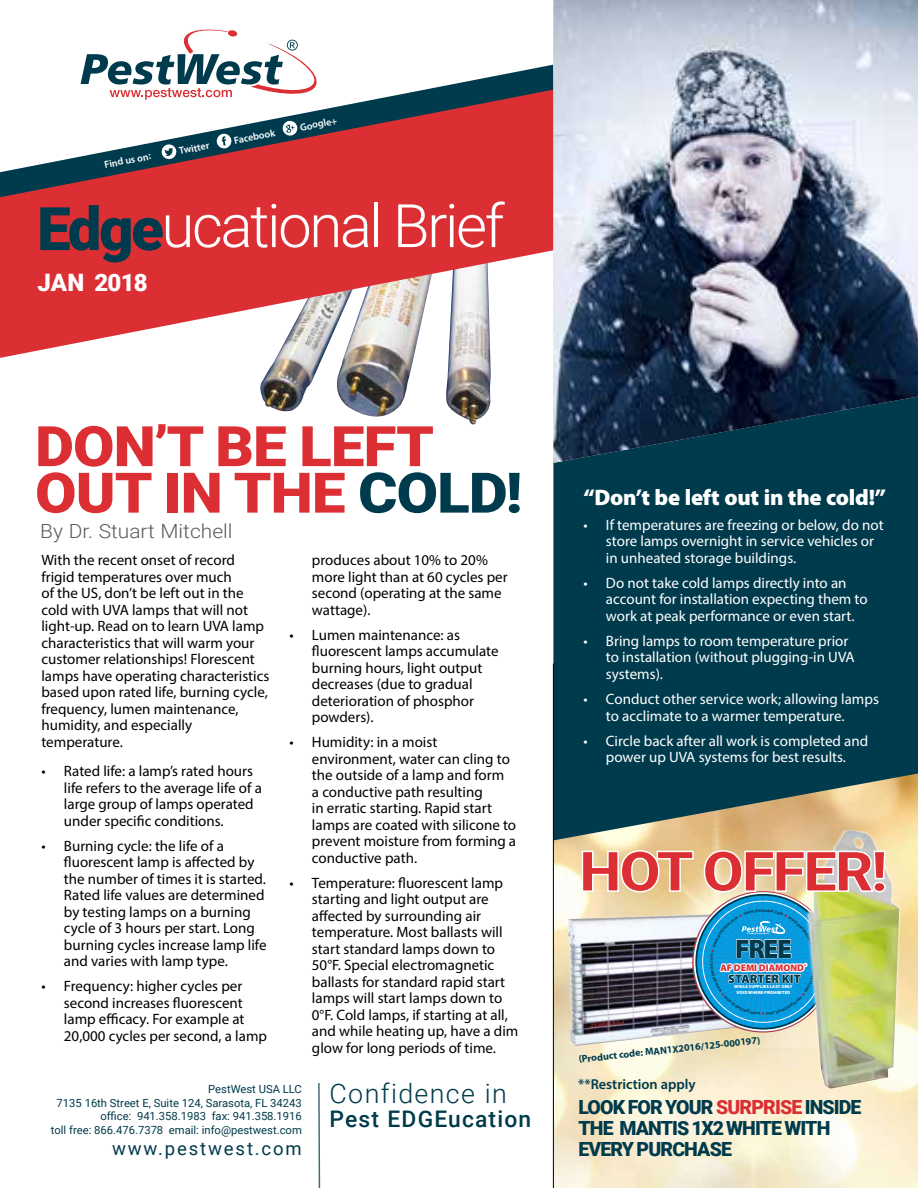
<style>
.page{position:relative;width:918px;height:1188px;background:#fff}
.page>*{position:absolute;margin:0;border:0;box-sizing:border-box;transform-origin:0 0}
.t1{font:300 60px "Roboto";letter-spacing:-.04em;color:#fff}
.t2{font:900 55.95px/46.5px "Roboto";letter-spacing:-.015em;color:#dc2f34;scale:1.07 1}
.t3{font:900 55.95px "Roboto";letter-spacing:-.035em;color:#dc2f34;scale:1.07 1}
.t4{font:900 27px "Myriad Pro";color:#003b4d}
.t5{font:300 26.85px "Roboto";letter-spacing:.05em;color:#003b4b}
.t6{font:900 24px "Roboto";letter-spacing:-.03em;color:#fff}
.t7{font:500 22.8px "Roboto";letter-spacing:.05em;color:#003b4b}
.t8{font:900 22.5px "Myriad Pro";letter-spacing:-.01em;color:#fff}
.t9{font:900 19.5px/21px "Roboto";letter-spacing:-.045em;color:#003b4d}
.t10{font:300 19.5px "Roboto";color:#5b5a55;scale:1.07 1}
.t11{font:18.45px "Roboto";letter-spacing:.1em;color:#003b4b}
.t12{font:15px/16.5px "Myriad Pro";color:#000}
.t13{font:15px/16.5px "Myriad Pro";color:#fff}
.t14{font:600 14.4px "Myriad Pro";color:#003b4d}
.t15{font:900 12.3px "Myriad Pro";letter-spacing:.01em;color:#003b4d}
.t16{font:11.25px/13.5px "Roboto";color:#003b4b;text-align:right}
.t17{font:700 10.05px "Myriad Pro";color:#003b4d}
.t18{font:600 10.05px "Myriad Pro";color:#fff}
.t19{font:900 9.6px "Myriad Pro";color:#dc2f34}
.t20{font:900 4.5px/5.6px "Myriad Pro";letter-spacing:.01em;color:#fff;text-align:center}
.s1{font-weight:900;color:#003b4d}
.s2{color:#003b4d}
.s3{color:#dc2f34}
</style>
<div class="page">
<img style="left:260px;top:360px;width:231px;height:65px">
<div style="left:553px;top:468px;width:365px;height:377px;background:#003b4d"></div>
<svg style="left:0;top:64px;width:553px;height:296px;fill:#dc2f34"></svg>
<svg style="left:0;top:65px;width:553px;height:135px"></svg>
<svg style="left:81px;top:29px;width:238px;height:71px"></svg>
<svg style="left:216px;top:133px;width:16px;height:16px"></svg>
<svg style="left:161px;top:144px;width:16px;height:16px"></svg>
<svg style="left:282px;top:120px;width:16px;height:16px"></svg>
<hr style="left:553px;top:664px;width:1px;height:524px;background:#000">
<img style="left:553px;top:0;width:365px;height:463px">
<img style="left:568px;top:913px;width:13px;height:133px">
<svg style="left:318px;top:1083px;width:3px;height:105px"></svg>
<img style="left:581px;top:824px;width:323px;height:266px">
<p class="t18" style="left:103px;top:158px;width:49px;rotate:-11deg">Find us on:</p>
<p class="t18" style="left:178px;top:145px;width:32px;rotate:-11deg">Twitter</p>
<p class="t18" style="left:233px;top:134px;width:43px;rotate:-11deg">Facebook</p>
<p class="t18" style="left:299px;top:121px;width:39px;rotate:-11deg">Google+</p>
<h1 class="t1" style="left:37px;top:184px;width:469px"><span class="s1">Edge</span>ucational Brief</h1>
<h3 class="t6" style="left:38px;top:265px;width:112px">JAN 2018</h3>
<h2 class="t2" style="left:35px;top:421px;width:457px">DON’T BE LEFT<br>OUT IN THE <span class="s2">COLD!</span></h2>
<h3 class="t10" style="left:40px;top:517px;width:181px">By Dr. Stuart Mitchell</h3>
<p class="t12" style="left:41px;top:552px;width:229px">With the recent onset of record frigid temperatures over much<br>of the US, don’t be left out in the cold with UVA lamps that will not light-up. Read on to learn UVA lamp characteristics that will warm your customer relationships! Florescent lamps have operating characteristics based upon rated life, burning cycle, frequency, lumen maintenance, humidity, and especially temperature.</p>
<p class="t12" style="left:64px;top:763px;width:199px;text-indent:-23px">• Rated life: a lamp’s rated hours life refers to the average life of a large group of lamps operated under specific conditions.</p>
<p class="t12" style="left:64px;top:837px;width:204px;text-indent:-23px">• Burning cycle: the life of a fluorescent lamp is affected by the number of times it is started.<br>Rated life values are determined by testing lamps on a burning cycle of 3 hours per start. Long burning cycles increase lamp life and varies with lamp type.</p>
<p class="t12" style="left:64px;top:978px;width:205px;text-indent:-23px">• Frequency: higher cycles per second increases fluorescent lamp efficacy. For example at<br>20,000 cycles per second, a lamp</p>
<p class="t12" style="left:312px;top:552px;width:197px">produces about 10% to 20% more light than at 60 cycles per second (operating at the same wattage).</p>
<p class="t12" style="left:312px;top:626px;width:188px;text-indent:-22px">• Lumen maintenance: as fluorescent lamps accumulate burning hours, light output decreases (due to gradual deterioration of phosphor powders).</p>
<p class="t12" style="left:312px;top:734px;width:206px;text-indent:-22px">• Humidity: in a moist environment, water can cling to the outside of a lamp and form<br>a conductive path resulting<br>in erratic starting. Rapid start lamps are coated with silicone to prevent moisture from forming a conductive path.</p>
<p class="t12" style="left:312px;top:874px;width:208px;text-indent:-22px">• Temperature: fluorescent lamp starting and light output are affected by surrounding air temperature. Most ballasts will start standard lamps down to<br>50°F. Special electromagnetic ballasts for standard rapid start lamps will start lamps down to<br>0°F. Cold lamps, if starting at all, and while heating up, have a dim glow for long periods of time.</p>
<p class="t16" style="left:51px;top:1082px;width:252px">PestWest USA LLC<br>7135 16th Street E, Suite 124, Sarasota, FL 34243 office: 941.358.1983 fax: 941.358.1916<br>toll free: 866.476.7378 email: info@pestwest.com</p>
<p class="t11" style="left:112px;top:1136px;width:191px">www.pestwest.com</p>
<h3 class="t5" style="left:330px;top:1075px;width:179px">Confidence in</h3>
<h3 class="t7" style="left:330px;top:1103px;width:203px">Pest EDGEucation</h3>
<h3 class="t8" style="left:583px;top:482px;width:304px">“Don’t be left out in the cold!”</h3>
<p class="t13" style="left:606px;top:516px;width:279px;text-indent:-22px">• If temperatures are freezing or below, do not store lamps overnight in service vehicles or in unheated storage buildings.</p>
<p class="t13" style="left:606px;top:574px;width:263px;text-indent:-22px">• Do not take cold lamps directly into an account for installation expecting them to work at peak performance or even start.</p>
<p class="t13" style="left:606px;top:632px;width:250px;text-indent:-22px">• Bring lamps to room temperature prior to installation (without plugging-in UVA systems).</p>
<p class="t13" style="left:606px;top:690px;width:274px;text-indent:-22px">• Conduct other service work; allowing lamps to acclimate to a warmer temperature.</p>
<p class="t13" style="left:583px;top:732px;width:286px;text-align:center">• Circle back after all work is completed and power up UVA systems for best results.</p>
<h2 class="t3" style="left:579px;top:832px;width:290px">HOT OFFER!</h2>
<h3 class="t4" style="left:735px;top:931px;width:58px">FREE</h3>
<p class="t19" style="left:720px;top:961px;width:88px">AF DEMI DIAMOND<sup>®</sup></p>
<p class="t15" style="left:728px;top:970px;width:74px">STARTER KIT</p>
<p class="t20" style="left:734px;top:984px;width:60px">WHILE SUPPLIES LAST ONLY<br>VOID WHERE PROHIBITED</p>
<p class="t17" style="left:578px;top:1053px;width:184px;rotate:-6deg">(Product code: MAN1X2016/125-000197)</p>
<p class="t14" style="left:578px;top:1075px;width:119px">**Restriction apply</p>
<h3 class="t9" style="left:579px;top:1096px;width:285px">LOOK FOR YOUR <span class="s3">SURPRISE</span> INSIDE<br>THE MANTIS 1X2 WHITE WITH<br>EVERY PURCHASE</h3>
</div>
